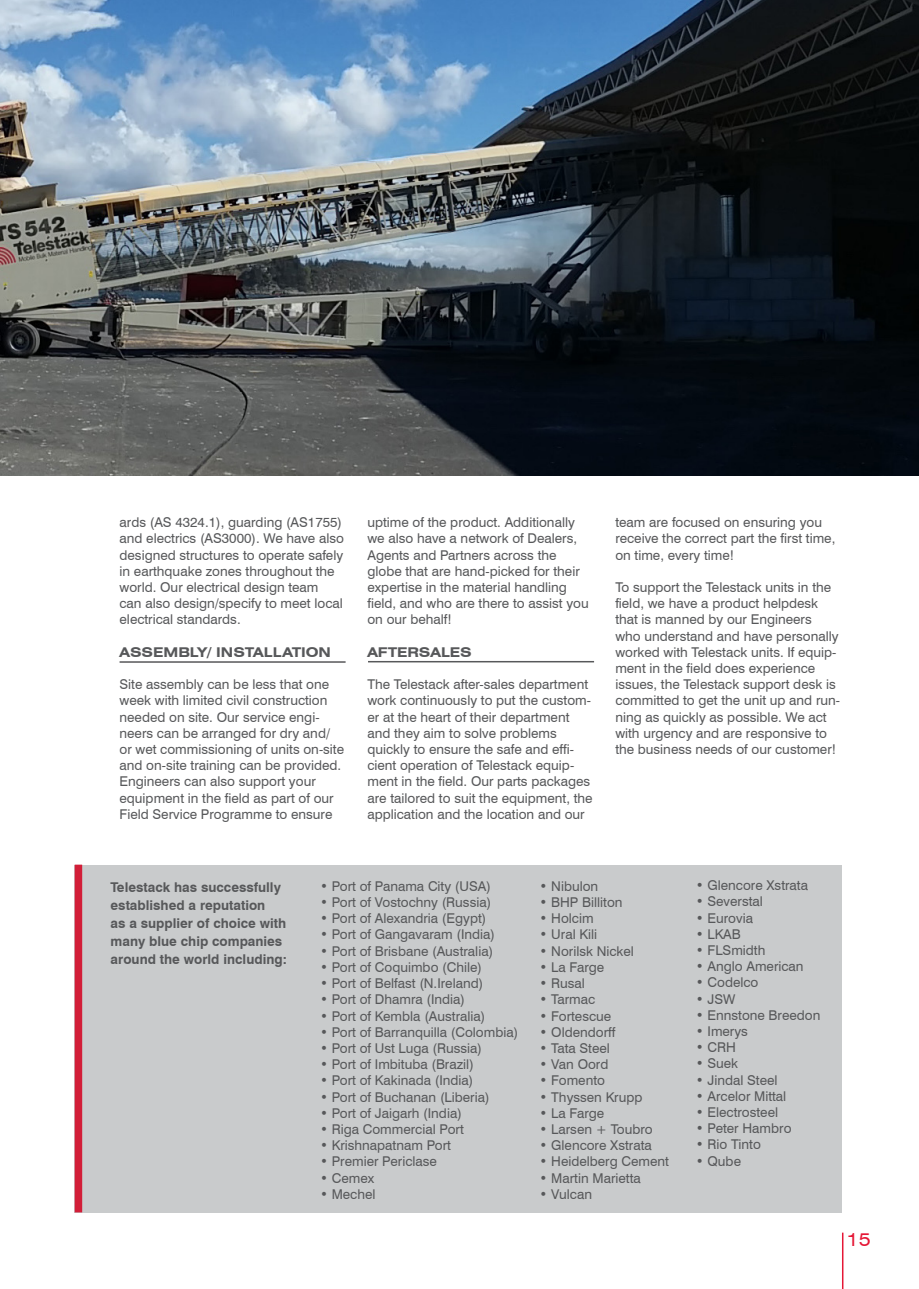
<style>
.page{position:relative;width:919px;height:1289px;background:#fff}
.page>*{position:absolute;margin:0;border:0;box-sizing:border-box;transform-origin:0 0}
.t1{font:expanded 18px "Swiss 721 BT";color:#e51836}
.t2{font:13.5px/16.2px "Swiss 721 BT";color:#57585a}
.t3{font:700 13.5px/18px "Swiss 721 BT";color:#57585a}
.t4{font:700 expanded 13.5px "Swiss 721 BT";color:#57585a}
.s1{font-weight:700}
</style>
<div class="page">
<hr style="left:841px;top:1232px;width:2px;height:56px;background:#e51836">
<img style="left:0;top:0;width:918px;height:475px">
<div style="left:74px;top:864px;width:767px;height:348px;background:#c9cbcc"></div>
<div style="left:75px;top:864px;width:7px;height:348px;background:#d21e38"></div>
<hr style="left:119px;top:661px;width:226px;height:1px;background:#57585a">
<hr style="left:368px;top:661px;width:226px;height:1px;background:#57585a">
<p class="t2" style="left:119px;top:514px;width:226px">ards (AS 4324.1), guarding (AS1755) and electrics (AS3000). We have also designed structures to operate safely in earthquake zones throughout the world. Our electrical design team can also design/specify to meet local electrical standards.</p>
<p class="t4" style="left:119px;top:644px;width:213px">ASSEMBLY/ INSTALLATION</p>
<p class="t2" style="left:119px;top:676px;width:226px">Site assembly can be less that one week with limited civil construction needed on site. Our service engi&shy;neers can be arranged for dry and/ or wet commissioning of units on-site and on-site training can be provided.<br>Engineers can also support your equipment in the field as part of our Field Service Programme to ensure</p>
<p class="t2" style="left:367px;top:514px;width:223px">uptime of the product. Additionally we also have a network of Dealers,<br>Agents and Partners across the globe that are hand-picked for their expertise in the material handling field, and who are there to assist you on our behalf!</p>
<p class="t4" style="left:367px;top:644px;width:106px">AFTERSALES</p>
<p class="t2" style="left:367px;top:676px;width:227px">The Telestack after-sales department work continuously to put the custom&shy;er at the heart of their department and they aim to solve problems quickly to ensure the safe and effi&shy;cient operation of Telestack equip&shy;ment in the field. Our parts packages are tailored to suit the equipment, the application and the location and our</p>
<p class="t2" style="left:615px;top:514px;width:221px">team are focused on ensuring you receive the correct part the first time, on time, every time!</p>
<p class="t2" style="left:615px;top:579px;width:226px">To support the Telestack units in the field, we have a product helpdesk that is manned by our Engineers who understand and have personally worked with Telestack units. If equip&shy;ment in the field does experience issues, the Telestack support desk is committed to get the unit up and run&shy;ning as quickly as possible. We act with urgency and are responsive to the business needs of our customer!</p>
<p class="t3" style="left:111px;top:877px;width:178px">Telestack has successfully established a reputation<br>as a supplier of choice with many blue chip companies around the world including:</p>
<p class="t2" style="left:320px;top:877px;width:172px">• Port of Panama City (USA)</p>
<p class="t2" style="left:320px;top:894px;width:173px">• Port of Vostochny (Russia)</p>
<p class="t2" style="left:320px;top:910px;width:168px">• Port of Alexandria (Egypt)</p>
<p class="t2" style="left:320px;top:926px;width:176px">• Port of Gangavaram (India)</p>
<p class="t2" style="left:320px;top:942px;width:175px">• Port of Brisbane (Australia)</p>
<p class="t2" style="left:320px;top:958px;width:163px">• Port of Coquimbo (Chile)</p>
<p class="t2" style="left:320px;top:975px;width:165px">• Port of Belfast (N.Ireland)</p>
<p class="t2" style="left:320px;top:991px;width:147px">• Port of Dhamra (India)</p>
<p class="t2" style="left:320px;top:1007px;width:167px">• Port of Kembla (Australia)</p>
<p class="t2" style="left:320px;top:1023px;width:200px">• Port of Barranquilla (Colombia)</p>
<p class="t2" style="left:320px;top:1039px;width:163px">• Port of Ust Luga (Russia)</p>
<p class="t2" style="left:320px;top:1056px;width:155px">• Port of Imbituba (Brazil)</p>
<p class="t2" style="left:320px;top:1072px;width:155px">• Port of Kakinada (India)</p>
<p class="t2" style="left:320px;top:1088px;width:171px">• Port of Buchanan (Liberia)</p>
<p class="t2" style="left:320px;top:1104px;width:143px">• Port of Jaigarh (India)</p>
<p class="t2" style="left:320px;top:1120px;width:145px">• Riga Commercial Port</p>
<p class="t2" style="left:320px;top:1137px;width:132px">• Krishnapatnam Port</p>
<p class="t2" style="left:320px;top:1153px;width:118px">• Premier Periclase</p>
<p class="t2" style="left:320px;top:1169px;width:56px">• Cemex</p>
<p class="t2" style="left:320px;top:1185px;width:57px">• Mechel</p>
<p class="t2" style="left:539px;top:877px;width:60px">• Nibulon</p>
<p class="t2" style="left:539px;top:894px;width:84px">• BHP Billiton</p>
<p class="t2" style="left:539px;top:910px;width:55px">• Holcim</p>
<p class="t2" style="left:539px;top:926px;width:59px">• Ural Kili</p>
<p class="t2" style="left:539px;top:942px;width:96px">• Norilsk Nickel</p>
<p class="t2" style="left:539px;top:958px;width:66px">• La Farge</p>
<p class="t2" style="left:539px;top:975px;width:47px">• Rusal</p>
<p class="t2" style="left:539px;top:991px;width:57px">• Tarmac</p>
<p class="t2" style="left:539px;top:1007px;width:73px">• Fortescue</p>
<p class="t2" style="left:539px;top:1023px;width:77px">• Oldendorff</p>
<p class="t2" style="left:539px;top:1039px;width:72px">• Tata Steel</p>
<p class="t2" style="left:539px;top:1056px;width:70px">• Van Oord</p>
<p class="t2" style="left:539px;top:1072px;width:67px">• Fomento</p>
<p class="t2" style="left:539px;top:1088px;width:104px">• Thyssen Krupp</p>
<p class="t2" style="left:539px;top:1104px;width:66px">• La Farge</p>
<p class="t2" style="left:539px;top:1120px;width:115px">• Larsen + Toubro</p>
<p class="t2" style="left:539px;top:1137px;width:114px">• Glencore Xstrata</p>
<p class="t2" style="left:539px;top:1153px;width:131px">• Heidelberg Cement</p>
<p class="t2" style="left:539px;top:1169px;width:103px">• Martin Marietta</p>
<p class="t2" style="left:539px;top:1185px;width:54px">• Vulcan</p>
<p class="t2" style="left:695px;top:877px;width:114px">• Glencore Xstrata</p>
<p class="t2" style="left:695px;top:893px;width:69px">• Severstal</p>
<p class="t2" style="left:695px;top:909px;width:59px">• Eurovia</p>
<p class="t2" style="left:695px;top:925px;width:46px">• LKAB</p>
<p class="t2" style="left:695px;top:942px;width:71px">• FLSmidth</p>
<p class="t2" style="left:695px;top:958px;width:109px">• Anglo American</p>
<p class="t2" style="left:695px;top:974px;width:64px">• Codelco</p>
<p class="t2" style="left:695px;top:990px;width:41px"><span class="s1">•</span> JSW</p>
<p class="t2" style="left:695px;top:1006px;width:126px">• Ennstone Breedon</p>
<p class="t2" style="left:695px;top:1023px;width:54px">• Imerys</p>
<p class="t2" style="left:695px;top:1039px;width:42px">• CRH</p>
<p class="t2" style="left:695px;top:1055px;width:44px">• Suek</p>
<p class="t2" style="left:695px;top:1071px;width:83px">• Jindal Steel</p>
<p class="t2" style="left:695px;top:1087px;width:92px">• Arcelor Mittal</p>
<p class="t2" style="left:695px;top:1104px;width:84px">• Electrosteel</p>
<p class="t2" style="left:695px;top:1120px;width:97px">• Peter Hambro</p>
<p class="t2" style="left:695px;top:1136px;width:67px">• Rio Tinto</p>
<p class="t2" style="left:695px;top:1152px;width:47px">• Qube</p>
<h1 class="t1" style="left:846px;top:1228px;width:26px">15</h1>
</div>
